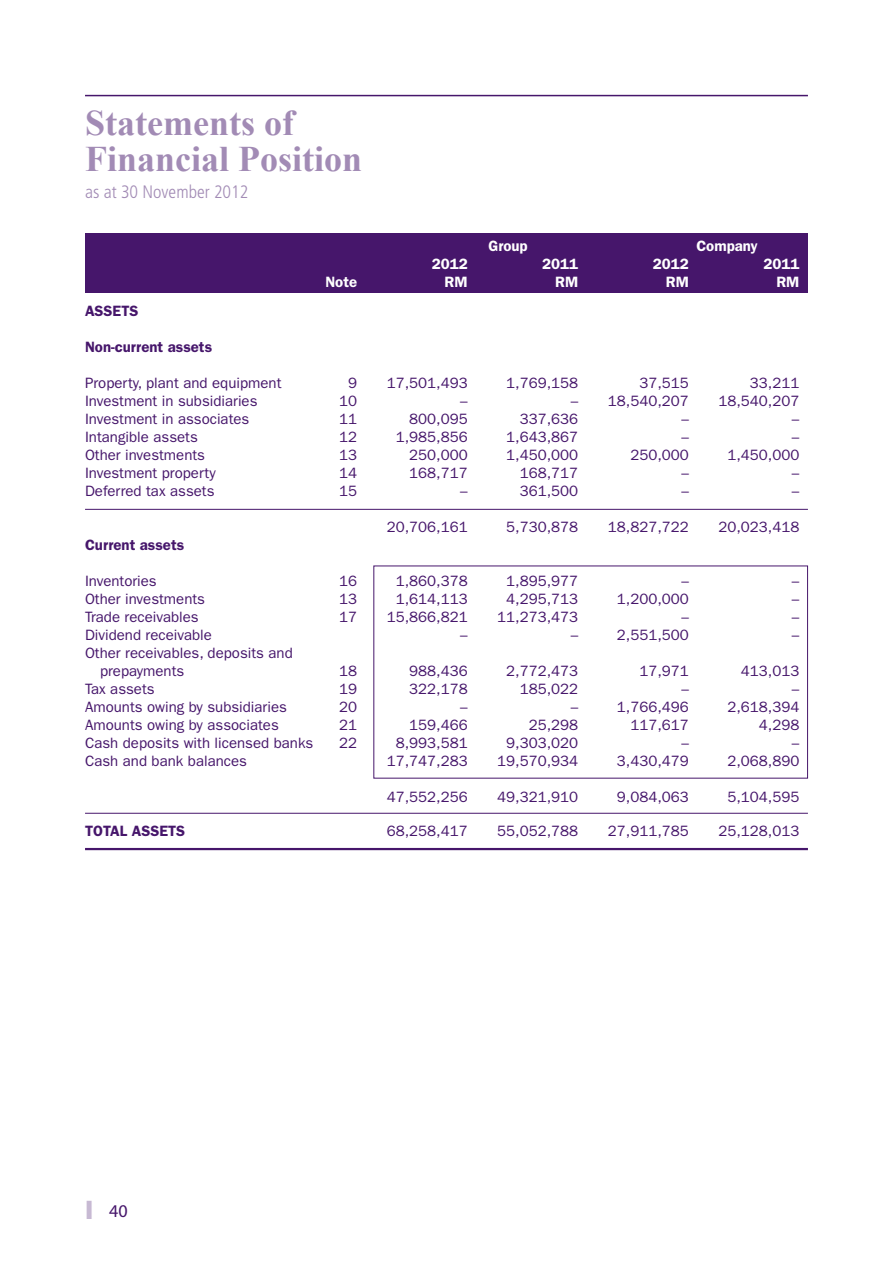
<style>
.page{position:relative;width:893px;height:1263px;background:#fff}
.page>*{position:absolute;margin:0;border:0;box-sizing:border-box;transform-origin:0 0}
.t1{font:700 36px/36px "Times New Roman";color:#a28bb5}
.t2{font:300 condensed 18px "Frutiger LT Std";color:#a28bb5}
.t3{font:18px "Myriad Pro";color:#46166b}
.t4{font:15px/18px "ITC Franklin Gothic Std";color:#46166b}
.t5{font:600 15px "ITC Franklin Gothic Std";color:#46166b}
.t6{font:600 15px "ITC Franklin Gothic Std";color:#fff}
.s1{font-weight:900;font-size:27px;color:#c7b9d3}
</style>
<div class="page">
<hr style="left:85px;top:95px;width:723px;height:1px;background:#46166b">
<hr style="left:85px;top:509px;width:723px;height:1px;background:#46166b">
<div style="left:85px;top:234px;width:723px;height:59px;background:#46166b"></div>
<hr style="left:85px;top:848px;width:723px;height:2px;background:#46166b">
<hr style="left:85px;top:813px;width:723px;height:1px;background:#46166b">
<h1 class="t1" style="left:85px;top:104px;width:279px">Statements of<br>Financial Position</h1>
<p class="t2" style="left:85px;top:181px;width:165px">as at 30 November 2012</p>
<p class="t6" style="left:488px;top:237px;width:41px">Group</p>
<p class="t6" style="left:696px;top:237px;width:63px">Company</p>
<p class="t6" style="left:432px;top:255px;width:37px">2012</p>
<p class="t6" style="left:542px;top:255px;width:37px">2011</p>
<p class="t6" style="left:653px;top:255px;width:37px">2012</p>
<p class="t6" style="left:763px;top:255px;width:37px">2011</p>
<p class="t6" style="left:325px;top:273px;width:33px">Note</p>
<p class="t6" style="left:445px;top:273px;width:25px">RM</p>
<p class="t6" style="left:555px;top:273px;width:25px">RM</p>
<p class="t6" style="left:666px;top:273px;width:25px">RM</p>
<p class="t6" style="left:776px;top:273px;width:25px">RM</p>
<p class="t5" style="left:85px;top:302px;width:55px">ASSETS</p>
<p class="t5" style="left:85px;top:338px;width:129px">Non-current assets</p>
<p class="t4" style="left:85px;top:374px;width:198px">Property, plant and equipment</p>
<p class="t4" style="left:348px;top:374px;width:10px">9</p>
<p class="t4" style="left:387px;top:374px;width:82px">17,501,493</p>
<p class="t4" style="left:506px;top:374px;width:73px">1,769,158</p>
<p class="t4" style="left:639px;top:374px;width:51px">37,515</p>
<p class="t4" style="left:750px;top:374px;width:51px">33,211</p>
<p class="t4" style="left:85px;top:392px;width:174px">Investment in subsidiaries</p>
<p class="t4" style="left:339px;top:392px;width:19px">10</p>
<p class="t4" style="left:460px;top:392px;width:9px">–</p>
<p class="t4" style="left:571px;top:392px;width:120px">– 18,540,207</p>
<p class="t4" style="left:718px;top:392px;width:82px">18,540,207</p>
<p class="t4" style="left:85px;top:410px;width:166px">Investment in associates</p>
<p class="t4" style="left:339px;top:410px;width:19px">11</p>
<p class="t4" style="left:409px;top:410px;width:60px">800,095</p>
<p class="t4" style="left:520px;top:410px;width:60px">337,636</p>
<p class="t4" style="left:681px;top:410px;width:9px">–</p>
<p class="t4" style="left:792px;top:410px;width:9px">–</p>
<p class="t4" style="left:85px;top:428px;width:114px">Intangible assets</p>
<p class="t4" style="left:339px;top:428px;width:19px">12</p>
<p class="t4" style="left:396px;top:428px;width:73px">1,985,856</p>
<p class="t4" style="left:506px;top:428px;width:73px">1,643,867</p>
<p class="t4" style="left:681px;top:428px;width:9px">–</p>
<p class="t4" style="left:792px;top:428px;width:9px">–</p>
<p class="t4" style="left:85px;top:446px;width:121px">Other investments</p>
<p class="t4" style="left:339px;top:446px;width:19px">13</p>
<p class="t4" style="left:409px;top:446px;width:60px">250,000</p>
<p class="t4" style="left:506px;top:446px;width:73px">1,450,000</p>
<p class="t4" style="left:630px;top:446px;width:60px">250,000</p>
<p class="t4" style="left:727px;top:446px;width:73px">1,450,000</p>
<p class="t4" style="left:85px;top:464px;width:132px">Investment property</p>
<p class="t4" style="left:339px;top:464px;width:19px">14</p>
<p class="t4" style="left:409px;top:464px;width:60px">168,717</p>
<p class="t4" style="left:520px;top:464px;width:60px">168,717</p>
<p class="t4" style="left:681px;top:464px;width:9px">–</p>
<p class="t4" style="left:792px;top:464px;width:9px">–</p>
<p class="t4" style="left:85px;top:482px;width:131px">Deferred tax assets</p>
<p class="t4" style="left:339px;top:482px;width:19px">15</p>
<p class="t4" style="left:460px;top:482px;width:9px">–</p>
<p class="t4" style="left:520px;top:482px;width:60px">361,500</p>
<p class="t4" style="left:681px;top:482px;width:9px">–</p>
<p class="t4" style="left:792px;top:482px;width:9px">–</p>
<p class="t4" style="left:387px;top:518px;width:82px">20,706,161</p>
<p class="t4" style="left:506px;top:518px;width:73px">5,730,878</p>
<p class="t4" style="left:608px;top:518px;width:82px">18,827,722</p>
<p class="t4" style="left:718px;top:518px;width:82px">20,023,418</p>
<p class="t5" style="left:85px;top:536px;width:101px">Current assets</p>
<p class="t4" style="left:85px;top:572px;width:73px">Inventories</p>
<p class="t4" style="left:339px;top:572px;width:19px">16</p>
<p class="t4" style="left:396px;top:572px;width:73px">1,860,378</p>
<p class="t4" style="left:506px;top:572px;width:73px">1,895,977</p>
<p class="t4" style="left:681px;top:572px;width:9px">–</p>
<p class="t4" style="left:792px;top:572px;width:9px">–</p>
<p class="t4" style="left:85px;top:590px;width:121px">Other investments</p>
<p class="t4" style="left:339px;top:590px;width:19px">13</p>
<p class="t4" style="left:396px;top:590px;width:73px">1,614,113</p>
<p class="t4" style="left:506px;top:590px;width:73px">4,295,713</p>
<p class="t4" style="left:617px;top:590px;width:73px">1,200,000</p>
<p class="t4" style="left:792px;top:590px;width:9px">–</p>
<p class="t4" style="left:85px;top:608px;width:115px">Trade receivables</p>
<p class="t4" style="left:339px;top:608px;width:19px">17</p>
<p class="t4" style="left:387px;top:608px;width:82px">15,866,821</p>
<p class="t4" style="left:497px;top:608px;width:82px">11,273,473</p>
<p class="t4" style="left:681px;top:608px;width:9px">–</p>
<p class="t4" style="left:792px;top:608px;width:9px">–</p>
<p class="t4" style="left:85px;top:626px;width:128px">Dividend receivable</p>
<p class="t4" style="left:460px;top:626px;width:9px">–</p>
<p class="t4" style="left:571px;top:626px;width:9px">–</p>
<p class="t4" style="left:617px;top:626px;width:73px">2,551,500</p>
<p class="t4" style="left:792px;top:626px;width:9px">–</p>
<p class="t4" style="left:100px;top:644px;width:194px;text-indent:-15px">Other receivables, deposits and prepayments</p>
<p class="t4" style="left:339px;top:662px;width:19px">18</p>
<p class="t4" style="left:409px;top:662px;width:60px">988,436</p>
<p class="t4" style="left:506px;top:662px;width:73px">2,772,473</p>
<p class="t4" style="left:639px;top:662px;width:51px">17,971</p>
<p class="t4" style="left:741px;top:662px;width:60px">413,013</p>
<p class="t4" style="left:85px;top:680px;width:71px">Tax assets</p>
<p class="t4" style="left:339px;top:680px;width:19px">19</p>
<p class="t4" style="left:409px;top:680px;width:60px">322,178</p>
<p class="t4" style="left:520px;top:680px;width:60px">185,022</p>
<p class="t4" style="left:681px;top:680px;width:9px">–</p>
<p class="t4" style="left:792px;top:680px;width:9px">–</p>
<p class="t4" style="left:85px;top:698px;width:203px">Amounts owing by subsidiaries</p>
<p class="t4" style="left:339px;top:698px;width:19px">20</p>
<p class="t4" style="left:460px;top:698px;width:9px">–</p>
<p class="t4" style="left:571px;top:698px;width:9px">–</p>
<p class="t4" style="left:617px;top:698px;width:73px">1,766,496</p>
<p class="t4" style="left:727px;top:698px;width:74px">2,618,394</p>
<p class="t4" style="left:85px;top:716px;width:195px">Amounts owing by associates</p>
<p class="t4" style="left:339px;top:716px;width:19px">21</p>
<p class="t4" style="left:409px;top:716px;width:60px">159,466</p>
<p class="t4" style="left:529px;top:716px;width:51px">25,298</p>
<p class="t4" style="left:630px;top:716px;width:60px">117,617</p>
<p class="t4" style="left:759px;top:716px;width:42px">4,298</p>
<p class="t4" style="left:85px;top:734px;width:230px">Cash deposits with licensed banks</p>
<p class="t4" style="left:339px;top:734px;width:19px">22</p>
<p class="t4" style="left:396px;top:734px;width:73px">8,993,581</p>
<p class="t4" style="left:506px;top:734px;width:73px">9,303,020</p>
<p class="t4" style="left:681px;top:734px;width:9px">–</p>
<p class="t4" style="left:792px;top:734px;width:9px">–</p>
<p class="t4" style="left:85px;top:752px;width:164px">Cash and bank balances</p>
<p class="t4" style="left:387px;top:752px;width:82px">17,747,283</p>
<p class="t4" style="left:497px;top:752px;width:82px">19,570,934</p>
<p class="t4" style="left:617px;top:752px;width:73px">3,430,479</p>
<p class="t4" style="left:727px;top:752px;width:73px">2,068,890</p>
<p class="t4" style="left:387px;top:788px;width:82px">47,552,256</p>
<p class="t4" style="left:497px;top:788px;width:82px">49,321,910</p>
<p class="t4" style="left:617px;top:788px;width:73px">9,084,063</p>
<p class="t4" style="left:727px;top:788px;width:73px">5,104,595</p>
<p class="t5" style="left:85px;top:822px;width:102px">TOTAL ASSETS</p>
<p class="t4" style="left:387px;top:822px;width:82px">68,258,417</p>
<p class="t4" style="left:497px;top:822px;width:82px">55,052,788</p>
<p class="t4" style="left:608px;top:822px;width:82px">27,911,785</p>
<p class="t4" style="left:718px;top:822px;width:82px">25,128,013</p>
<p class="t3" style="left:85px;top:1200px;width:44px"><span class="s1">I</span> 40</p>
</div>
